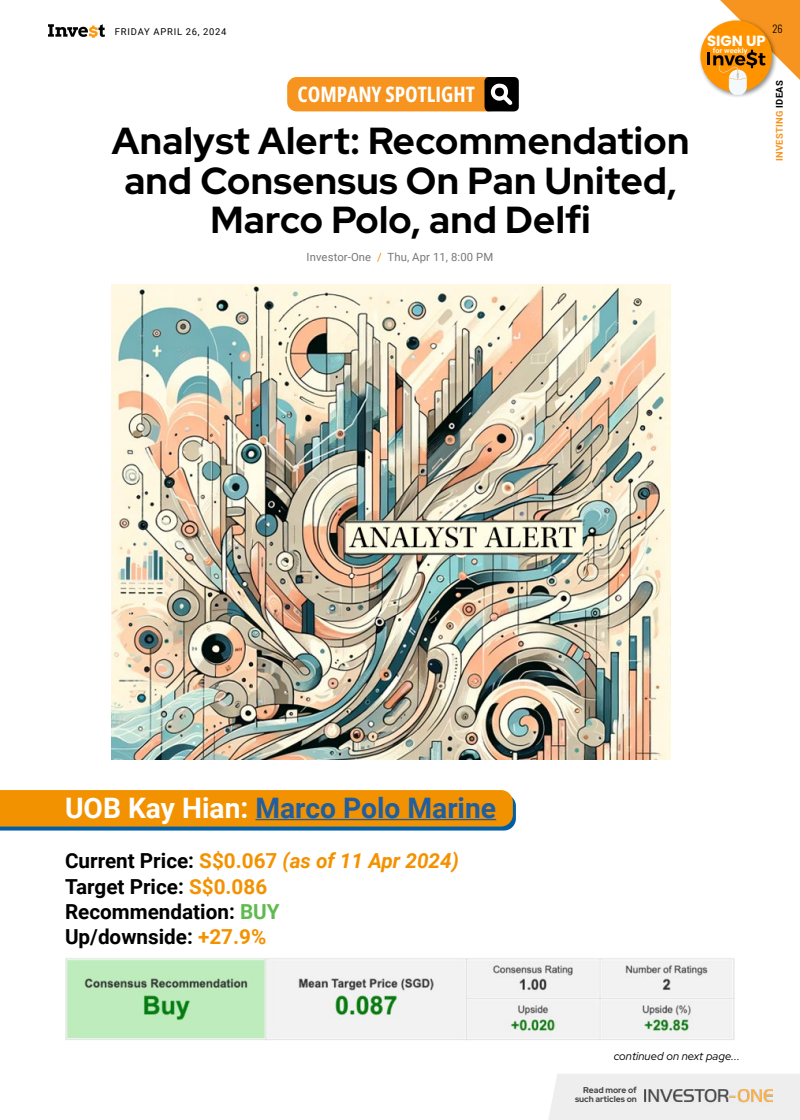
<style>
.page{position:relative;width:800px;height:1120px;background:#fff}
.page>*{position:absolute;margin:0;border:0;box-sizing:border-box;transform-origin:0 0}
.t1{font:700 37.6px/39.5px "Red Hat Display";letter-spacing:.01em;color:#000;text-align:center}
.t2{font:700 28.2px "Roboto";color:#215e9e}
.t3{font:700 21.3px "Open Sans Condensed";color:#fff}
.t4{font:700 20.7px/25.4px "Roboto";color:#000}
.t5{font:700 14.7px "Poppins";color:#fff}
.t6{font:11.3px "Roboto";letter-spacing:.01em;color:#77787b}
.t7{font:italic 11.3px "Red Hat Display";letter-spacing:.01em;color:#000}
.t8{font:300 10.3px "Oswald";color:#000}
.t9{font:9.4px "Roboto";letter-spacing:.085em;color:#000}
.t10{font:700 9.4px "Roboto";letter-spacing:.035em;color:#f7941f}
.t11{font:700 8.5px/8.5px "Red Hat Display";color:#444;text-align:right}
.t12{font:500 7.2px "Roboto";color:#fff;scale:1.05 1}
.s1{color:#f39200}
.s2{color:#000}
.s3{color:#fff}
.s4{font-style:italic;color:#f39200}
.s5{color:#5ebb4d}
</style>
<div class="page">
<svg style="left:48px;top:24px;width:57px;height:14px"></svg>
<svg style="left:0;top:790px;width:516px;height:41px;background:#d98e16"></svg>
<div style="left:548px;top:1074px;width:252px;height:46px;background:#eee"></div>
<img style="left:644px;top:1090px;width:128px;height:15px">
<hr style="left:255px;top:819px;width:241px;height:1px;background:#215e9e">
<div style="left:698px;top:18px;width:80px;height:81px;background:#000;opacity:.45"></div>
<div style="left:700px;top:21px;width:72px;height:71px;background:#ff9400;border-radius:50%"></div>
<svg style="left:707px;top:0;width:93px;height:95px"></svg>
<svg style="left:287px;top:77px;width:232px;height:35px;background:#db8826"></svg>
<div style="left:495px;top:88px;width:9px;height:8px;background:#000;border-radius:50%"></div>
<img style="left:112px;top:285px;width:558px;height:475px">
<img style="left:65px;top:958px;width:670px;height:83px">
<p class="t9" style="left:115px;top:25px;width:113px">FRIDAY APRIL 26, 2024</p>
<p class="t8" style="left:773px;top:19px;width:12px">26</p>
<p class="t5" style="left:707px;top:32px;width:60px">SIGN UP</p>
<p class="t12" style="left:713px;top:45px;width:34px">for weekly</p>
<p class="t3" style="left:298px;top:79px;width:179px">COMPANY SPOTLIGHT</p>
<h1 class="t1" style="left:112px;top:120px;width:579px">Analyst Alert: Recommendation and Consensus On Pan United,<br>Marco Polo, and Delfi</h1>
<p class="t6" style="left:307px;top:250px;width:188px">Investor-One <span class="s1">/</span> Thu, Apr 11, 8:00 PM</p>
<p class="t10" style="left:773px;top:161px;width:83px;rotate:-90deg">INVESTING <span class="s2">IDEAS</span></p>
<h2 class="t2" style="left:65px;top:788px;width:433px"><span class="s3">UOB Kay Hian:</span> Marco Polo Marine</h2>
<p class="t4" style="left:65px;top:847px;width:396px">Current Price: <span class="s1">S$0.067</span> <span class="s4">(as of 11 Apr 2024)<br></span>Target Price: <span class="s1">S$0.086<br></span>Recommendation: <span class="s5">BUY<br></span>Up/downside: <span class="s1">+27.9%</span></p>
<p class="t7" style="left:614px;top:1049px;width:128px">continued on next page...</p>
<p class="t11" style="left:575px;top:1086px;width:63px">Read more of such articles on</p>
</div>
